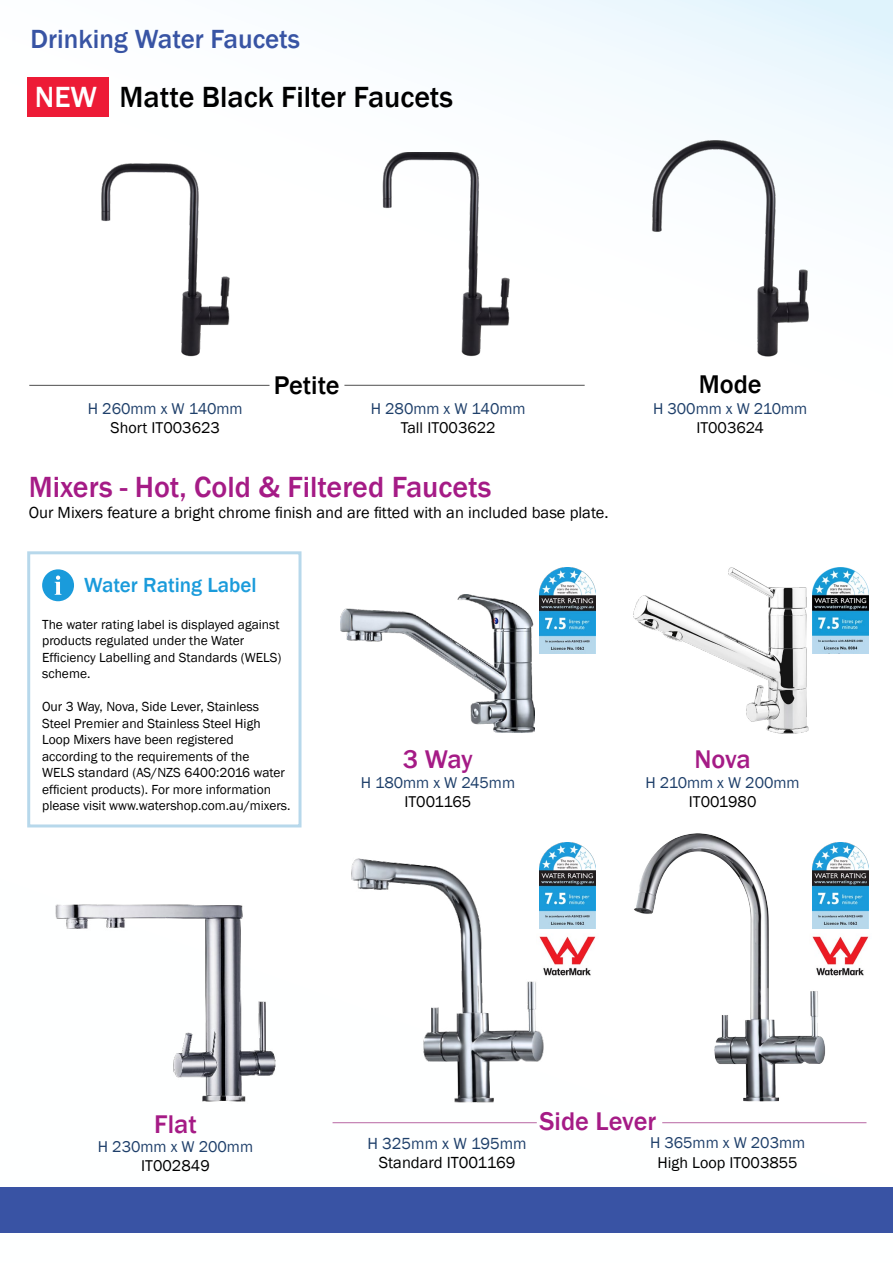
<style>
.page{position:relative;width:893px;height:1263px;background:#fff}
.page>*{position:absolute;margin:0;border:0;box-sizing:border-box;transform-origin:0 0}
.t1{font:500 30px "Franklin Gothic";color:#a51b86}
.t2{font:500 30px "Franklin Gothic";color:#000}
.t3{font:500 27px "Franklin Gothic";color:#3854a4}
.t4{font:500 26.25px "Franklin Gothic";color:#a51b86}
.t5{font:500 26.25px "Franklin Gothic";color:#000}
.t6{font:500 21px "Franklin Gothic";color:#1a9bdb}
.t7{font:16.5px "Franklin Gothic";color:#000}
.t8{font:16.5px "Franklin Gothic";color:#1e3f6a}
.t9{font:16.05px "Franklin Gothic";color:#1e3f6a}
.t10{font:16.05px "Franklin Gothic";color:#000}
.t11{font:13.5px/16.5px "Franklin Gothic";color:#000}
.s1{color:#fff}
</style>
<div class="page">
<div style="left:27px;top:77px;width:81px;height:40px;background:#ed1b36"></div>
<img style="left:55px;top:904px;width:221px;height:198px">
<img style="left:633px;top:567px;width:183px;height:167px">
<img style="left:340px;top:594px;width:195px;height:139px">
<img style="left:652px;top:129px;width:170px;height:228px">
<hr style="left:344px;top:385px;width:241px;height:1px;background:#000">
<img style="left:382px;top:152px;width:128px;height:205px">
<hr style="left:29px;top:385px;width:240px;height:1px;background:#000">
<img style="left:101px;top:163px;width:129px;height:194px">
<div style="left:0;top:1187px;width:893px;height:46px;background:#3953a4"></div>
<img style="left:540px;top:567px;width:56px;height:86px">
<img style="left:812px;top:567px;width:56px;height:86px">
<img style="left:543px;top:843px;width:53px;height:86px">
<img style="left:558px;top:936px;width:38px;height:40px">
<div style="left:27px;top:551px;width:274px;height:276px;border:3px solid #b7d8eb"></div>
<div style="left:42px;top:569px;width:32px;height:32px;background:#1a9bdb;border-radius:50%"></div>
<svg style="left:55px;top:575px;width:7px;height:20px"></svg>
<img style="left:634px;top:833px;width:191px;height:269px">
<img style="left:351px;top:855px;width:207px;height:247px">
<img style="left:812px;top:843px;width:56px;height:86px">
<img style="left:809px;top:934px;width:60px;height:44px">
<hr style="left:333px;top:1122px;width:204px;height:1px;background:#b866a3">
<hr style="left:662px;top:1122px;width:204px;height:1px;background:#b866a3">
<h2 class="t3" style="left:30px;top:23px;width:271px">Drinking Water Faucets</h2>
<h1 class="t2" style="left:35px;top:78px;width:420px"><span class="s1">NEW</span> Matte Black Filter Faucets</h1>
<p class="t9" style="left:88px;top:398px;width:156px">H 260mm x W 140mm</p>
<p class="t10" style="left:111px;top:418px;width:111px">Short IT003623</p>
<h3 class="t5" style="left:274px;top:369px;width:67px">Petite</h3>
<p class="t9" style="left:371px;top:398px;width:156px">H 280mm x W 140mm</p>
<p class="t10" style="left:401px;top:418px;width:97px">Tall IT003622</p>
<h1 class="t1" style="left:29px;top:469px;width:464px">Mixers - Hot, Cold &amp; Filtered Faucets</h1>
<p class="t7" style="left:29px;top:502px;width:581px">Our Mixers feature a bright chrome finish and are fitted with an included base plate.</p>
<h3 class="t6" style="left:84px;top:571px;width:174px">Water Rating Label</h3>
<p class="t11" style="left:42px;top:616px;width:241px">The water rating label is displayed against products regulated under the Water<br>Efficiency Labelling and Standards (WELS) scheme.</p>
<p class="t11" style="left:42px;top:699px;width:250px">Our 3 Way, Nova, Side Lever, Stainless Steel Premier and Stainless Steel High Loop Mixers have been registered according to the requirements of the<br>WELS standard (AS/NZS 6400:2016 water efficient products). For more information please visit www.watershop.com.au/mixers.</p>
<h3 class="t4" style="left:403px;top:743px;width:71px">3 Way</h3>
<p class="t9" style="left:361px;top:772px;width:156px">H 180mm x W 245mm</p>
<p class="t10" style="left:404px;top:791px;width:68px">IT001165</p>
<h3 class="t5" style="left:699px;top:368px;width:64px">Mode</h3>
<p class="t9" style="left:653px;top:398px;width:156px">H 300mm x W 210mm</p>
<p class="t10" style="left:696px;top:418px;width:69px">IT003624</p>
<h3 class="t4" style="left:694px;top:743px;width:58px">Nova</h3>
<p class="t9" style="left:645px;top:772px;width:156px">H 210mm x W 200mm</p>
<p class="t10" style="left:689px;top:792px;width:69px">IT001980</p>
<h3 class="t4" style="left:154px;top:1108px;width:44px">Flat</h3>
<p class="t9" style="left:98px;top:1137px;width:157px">H 230mm x W 200mm</p>
<p class="t10" style="left:141px;top:1156px;width:70px">IT002849</p>
<p class="t8" style="left:368px;top:1133px;width:161px">H 325mm x W 195mm</p>
<p class="t7" style="left:379px;top:1152px;width:138px">Standard IT001169</p>
<h3 class="t4" style="left:540px;top:1105px;width:118px">Side Lever</h3>
<p class="t9" style="left:650px;top:1133px;width:157px">H 365mm x W 203mm</p>
<p class="t10" style="left:657px;top:1152px;width:142px">High Loop IT003855</p>
</div>
